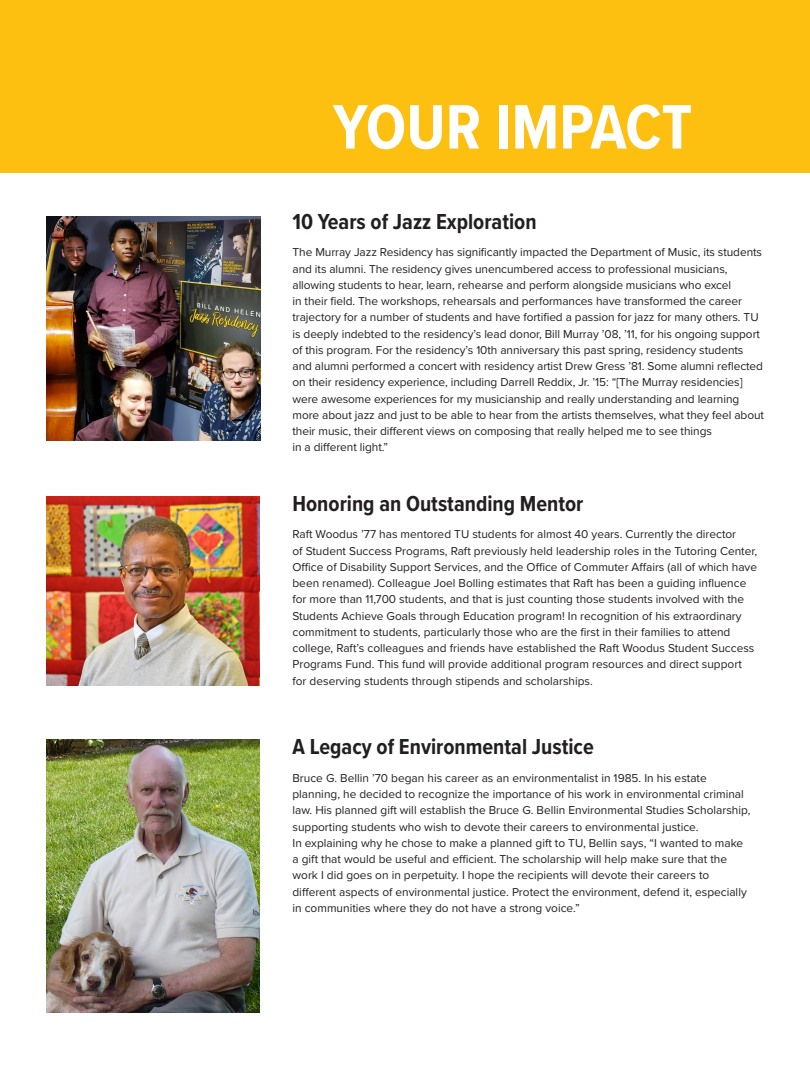
<style>
.page{position:relative;width:810px;height:1080px;background:#fff}
.page>*{position:absolute;margin:0;border:0;box-sizing:border-box;transform-origin:0 0}
.t1{font:700 65px "Proxima Nova Cond";color:#fff}
.t2{font:700 22.5px "Proxima Nova Cond";color:#231f20}
.t3{font:11.88px/16.2px "Proxima Nova";color:#231f20}
</style>
<div class="page">
<img style="left:46px;top:497px;width:213px;height:189px">
<img style="left:46px;top:740px;width:213px;height:272px">
<img style="left:46px;top:216px;width:215px;height:225px">
<div style="left:0;top:0;width:810px;height:173px;background:#fdc011"></div>
<p class="t1" style="left:333px;top:79px;width:361px">YOUR IMPACT</p>
<p class="t2" style="left:292px;top:205px;width:246px">10 Years of Jazz Exploration</p>
<p class="t3" style="left:292px;top:244px;width:473px">The Murray Jazz Residency has significantly impacted the Department of Music, its students and its alumni. The residency gives unencumbered access to professional musicians, allowing students to hear, learn, rehearse and perform alongside musicians who excel<br>in their field. The workshops, rehearsals and performances have transformed the career trajectory for a number of students and have fortified a passion for jazz for many others. TU is deeply indebted to the residency’s lead donor, Bill Murray ’08, ’11, for his ongoing support of this program. For the residency’s 10th anniversary this past spring, residency students and alumni performed a concert with residency artist Drew Gress ’81. Some alumni reflected on their residency experience, including Darrell Reddix, Jr. ’15: “[The Murray residencies] were awesome experiences for my musicianship and really understanding and learning more about jazz and just to be able to hear from the artists themselves, what they feel about their music, their different views on composing that really helped me to see things<br>in a different light.”</p>
<p class="t2" style="left:292px;top:487px;width:292px">Honoring an Outstanding Mentor</p>
<p class="t3" style="left:292px;top:526px;width:466px">Raft Woodus ’77 has mentored TU students for almost 40 years. Currently the director<br>of Student Success Programs, Raft previously held leadership roles in the Tutoring Center, Office of Disability Support Services, and the Office of Commuter Affairs (all of which have been renamed). Colleague Joel Bolling estimates that Raft has been a guiding influence for more than 11,700 students, and that is just counting those students involved with the Students Achieve Goals through Education program! In recognition of his extraordinary commitment to students, particularly those who are the first in their families to attend college, Raft’s colleagues and friends have established the Raft Woodus Student Success Programs Fund. This fund will provide additional program resources and direct support for deserving students through stipends and scholarships.</p>
<p class="t2" style="left:292px;top:730px;width:303px">A Legacy of Environmental Justice</p>
<p class="t3" style="left:292px;top:769px;width:460px">Bruce G. Bellin ’70 began his career as an environmentalist in 1985. In his estate planning, he decided to recognize the importance of his work in environmental criminal law. His planned gift will establish the Bruce G. Bellin Environmental Studies Scholarship, supporting students who wish to devote their careers to environmental justice.<br>In explaining why he chose to make a planned gift to TU, Bellin says, “I wanted to make a gift that would be useful and efficient. The scholarship will help make sure that the work I did goes on in perpetuity. I hope the recipients will devote their careers to different aspects of environmental justice. Protect the environment, defend it, especially in communities where they do not have a strong voice.”</p>
</div>
